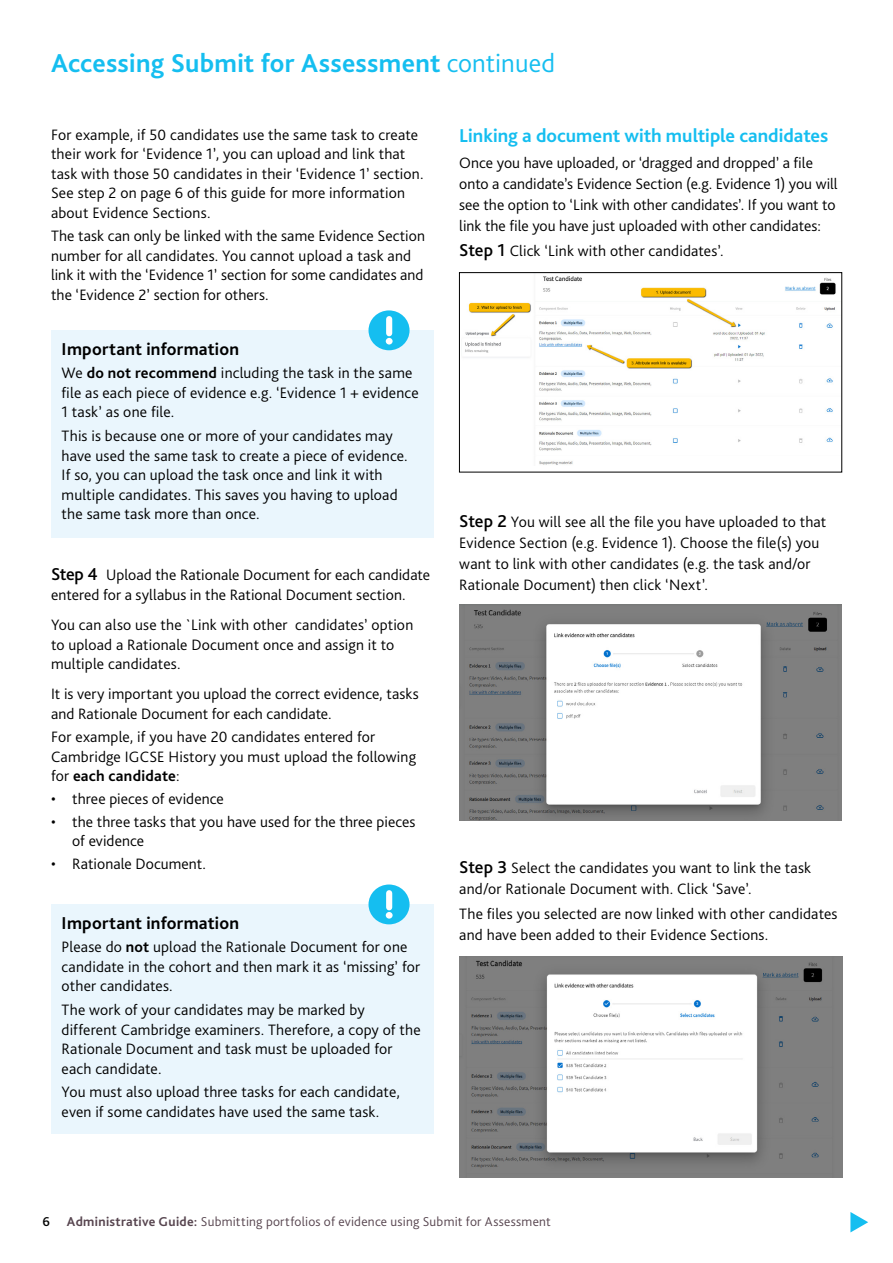
<style>
.page{position:relative;width:893px;height:1263px;background:#fff}
.page>*{position:absolute;margin:0;border:0;box-sizing:border-box;transform-origin:0 0}
.t1{font:700 27px "Bliss Pro";letter-spacing:.01em;color:#15bef0}
.H2_Sub_heading_Blue{font:700 19.5px "Bliss Pro";color:#15bef0}
.t2{font:700 18px "Bliss Pro";letter-spacing:.015em;color:#000}
.P_Body_copy{font:300 15.75px/19.5px "Bliss Pro";letter-spacing:.01em;color:#000}
.H2_Sub_heading_Blue-2{font:300 15.75px/19.5px "Bliss Pro";letter-spacing:.01em;color:#000}
.P_Body_copy_bullets{font:300 15.75px/18.8px "Bliss Pro";letter-spacing:.005em;color:#000}
.t3{font:300 13.5px "Bliss Pro";letter-spacing:.015em;color:#57454f}
.t4{font:500 13.5px "Bliss Pro";color:#000}
.s1{font-weight:300}
.s2{font-weight:700}
.s3{font-weight:500;font-size:18px}
</style>
<div class="page">
<svg style="left:850px;top:1212px;width:18px;height:20px"></svg>
<div style="left:51px;top:904px;width:383px;height:230px;background:#eaf6fd"></div>
<div style="left:368px;top:884px;width:42px;height:40px;background:#15bef0;border-radius:50%"></div>
<svg style="left:386px;top:890px;width:7px;height:29px"></svg>
<div style="left:51px;top:330px;width:383px;height:208px;background:#eaf6fd"></div>
<div style="left:368px;top:310px;width:42px;height:40px;background:#15bef0;border-radius:50%"></div>
<svg style="left:386px;top:316px;width:7px;height:28px"></svg>
<img style="left:464px;top:276px;width:372px;height:189px">
<div style="left:459px;top:272px;width:383px;height:200px;border:1px solid #000"></div>
<img style="left:459px;top:604px;width:383px;height:217px">
<img style="left:459px;top:957px;width:384px;height:221px">
<h1 class="t1" style="left:51px;top:46px;width:506px">Accessing Submit for Assessment <span class="s1">continued</span></h1>
<p class="P_Body_copy" style="left:51px;top:125px;width:374px">For example, if 50 candidates use the same task to create their work for ‘Evidence 1’, you can upload and link that task with those 50 candidates in their ‘Evidence 1’ section.<br>See step 2 on page 6 of this guide for more information about Evidence Sections.</p>
<p class="P_Body_copy" style="left:51px;top:226px;width:375px">The task can only be linked with the same Evidence Section number for all candidates. You cannot upload a task and link it with the ‘Evidence 1’ section for some candidates and the ‘Evidence 2’ section for others.</p>
<p class="t2" style="left:62px;top:337px;width:179px">Important information</p>
<p class="P_Body_copy" style="left:62px;top:363px;width:358px">We <span class="s2">do not recommend</span> including the task in the same file as each piece of evidence e.g. ‘Evidence 1 + evidence<br>1 task’ as one file.</p>
<p class="P_Body_copy" style="left:62px;top:426px;width:348px">This is because one or more of your candidates may have used the same task to create a piece of evidence.<br>If so, you can upload the task once and link it with multiple candidates. This saves you having to upload the same task more than once.</p>
<h2 class="H2_Sub_heading_Blue-2" style="left:51px;top:565px;width:381px"><span class="s3">Step 4</span> Upload the Rationale Document for each candidate entered for a syllabus in the Rational Document section.</h2>
<h2 class="H2_Sub_heading_Blue-2" style="left:51px;top:615px;width:364px">You can also use the `Link with other candidates’ option to upload a Rationale Document once and assign it to multiple candidates.</h2>
<p class="P_Body_copy" style="left:51px;top:684px;width:369px">It is very important you upload the correct evidence, tasks and Rationale Document for each candidate.</p>
<p class="P_Body_copy" style="left:51px;top:727px;width:367px">For example, if you have 20 candidates entered for<br>Cambridge IGCSE History you must upload the following for <span class="s2">each candidate</span>:</p>
<p class="P_Body_copy_bullets" style="left:51px;top:790px;width:174px">• three pieces of evidence</p>
<p class="P_Body_copy_bullets" style="left:72px;top:813px;width:345px;text-indent:-21px">• the three tasks that you have used for the three pieces of evidence</p>
<p class="P_Body_copy_bullets" style="left:51px;top:854px;width:157px">• Rationale Document.</p>
<p class="t2" style="left:62px;top:911px;width:179px">Important information</p>
<p class="P_Body_copy" style="left:62px;top:937px;width:360px">Please do <span class="s2">not</span> upload the Rationale Document for one candidate in the cohort and then mark it as ‘missing’ for other candidates.</p>
<p class="P_Body_copy" style="left:62px;top:1000px;width:361px">The work of your candidates may be marked by different Cambridge examiners. Therefore, a copy of the Rationale Document and task must be uploaded for each candidate.</p>
<p class="P_Body_copy" style="left:62px;top:1082px;width:340px">You must also upload three tasks for each candidate, even if some candidates have used the same task.</p>
<h2 class="H2_Sub_heading_Blue" style="left:459px;top:124px;width:371px">Linking a document with multiple candidates</h2>
<p class="P_Body_copy" style="left:459px;top:152px;width:380px;line-height:21px">Once you have uploaded, or ‘dragged and dropped’ a file onto a candidate’s Evidence Section (e.g. Evidence 1) you will see the option to ‘Link with other candidates’. If you want to link the file you have just uploaded with other candidates:</p>
<p class="P_Body_copy" style="left:459px;top:241px;width:266px"><span class="s3">Step 1</span> Click ‘Link with other candidates’.</p>
<p class="P_Body_copy" style="left:459px;top:511px;width:369px;line-height:21px"><span class="s3">Step 2</span> You will see all the file you have uploaded to that Evidence Section (e.g. Evidence 1). Choose the file(s) you want to link with other candidates (e.g. the task and/or Rationale Document) then click ‘Next’.</p>
<p class="P_Body_copy" style="left:459px;top:857px;width:353px;line-height:21px"><span class="s3">Step 3</span> Select the candidates you want to link the task and/or Rationale Document with. Click ‘Save’.</p>
<p class="P_Body_copy" style="left:459px;top:903px;width:380px;line-height:21px">The files you selected are now linked with other candidates and have been added to their Evidence Sections.</p>
<p class="t4" style="left:43px;top:1213px;width:9px">6</p>
<p class="t3" style="left:67px;top:1213px;width:485px"><span class="s2">Administrative Guide:</span> Submitting portfolios of evidence using Submit for Assessment</p>
</div>
